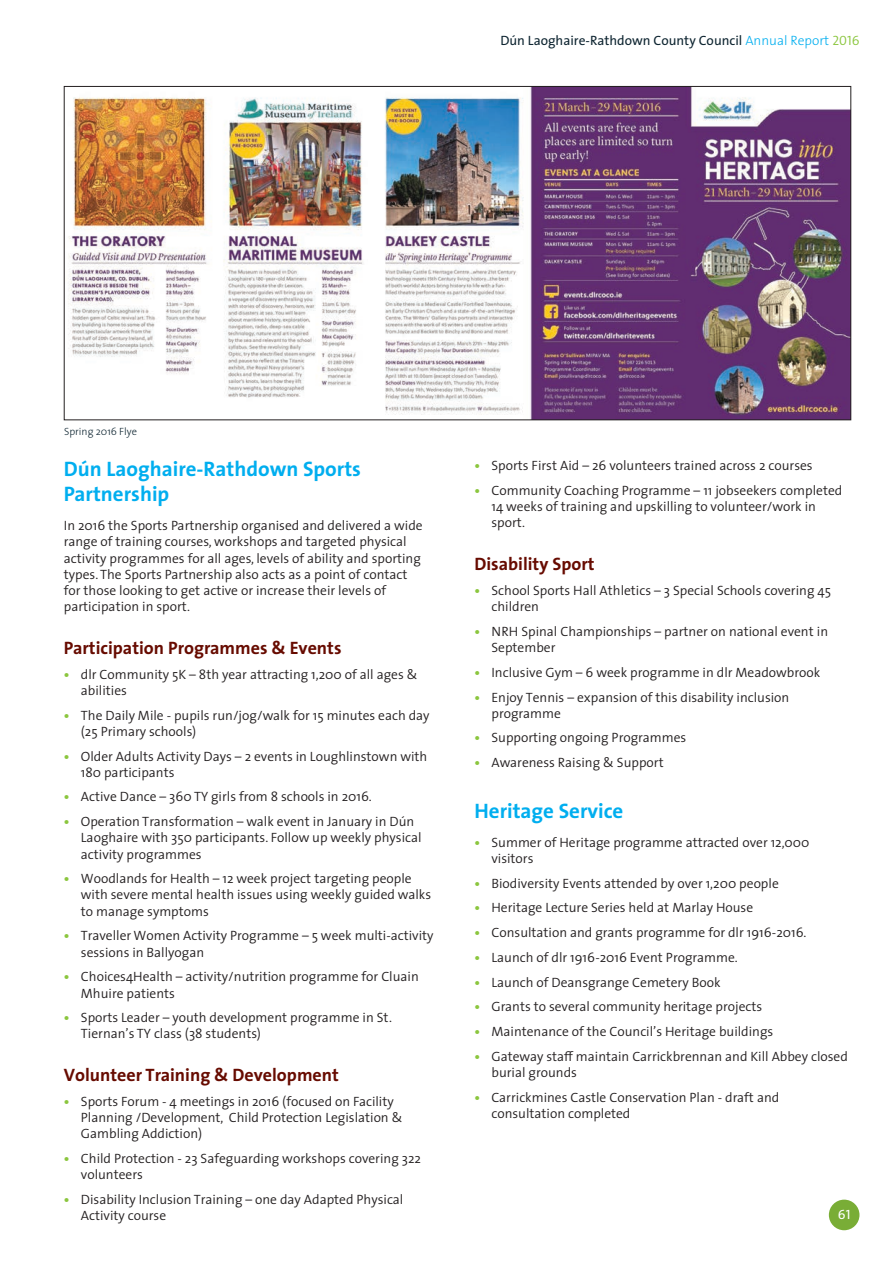
<style>
.page{position:relative;width:894px;height:1264px;background:#fff}
.page>*{position:absolute;margin:0;border:0;box-sizing:border-box;transform-origin:0 0}
.t1{font:700 21px/25.2px "The Sans";color:#00aeef}
.t2{font:700 18px "The Sans";color:#670b00}
.t3{font:300 13.5px/16.2px "The Sans";color:#231f20}
.t4{font:13.5px "The Sans";color:#0e2531}
.t5{font:13.5px "The Sans Regular Caps";color:#fff}
.t6{font:300 10.5px "The Sans";color:#0e2531}
.s1{font-weight:300;color:#00aeef}
.s2{font-family:"The Sans Semi Light Caps";color:#8bc63e}
.s3{font-weight:700;color:#8bc63e}
</style>
<div class="page">
<img style="left:68px;top:88px;width:780px;height:330px">
<div style="left:828px;top:1199px;width:31px;height:31px;background:#79ad36;border-radius:50%"></div>
<p class="t4" style="left:500px;top:29px;width:360px">Dún Laoghaire-Rathdown County Council <span class="s1">Annual Report</span> <span class="s2">2016</span></p>
<p class="t6" style="left:64px;top:423px;width:75px">Spring 2016 Flye</p>
<h1 class="t1" style="left:64px;top:456px;width:298px">Dún Laoghaire-Rathdown Sports<br>Partnership</h1>
<p class="t3" style="left:64px;top:517px;width:360px">In 2016 the Sports Partnership organised and delivered a wide range of training courses, workshops and targeted physical activity programmes for all ages, levels of ability and sporting types. The Sports Partnership also acts as a point of contact for those looking to get active or increase their levels of participation in sport.</p>
<h2 class="t2" style="left:64px;top:633px;width:279px">Participation Programmes &amp; Events</h2>
<p class="t3" style="left:81px;top:665px;width:338px;text-indent:-17px"><span class="s3">•</span> dlr Community 5K – 8th year attracting 1,200 of all ages &amp; abilities</p>
<p class="t3" style="left:81px;top:706px;width:350px;text-indent:-17px"><span class="s3">•</span> The Daily Mile - pupils run/jog/walk for 15 minutes each day (25 Primary schools)</p>
<p class="t3" style="left:81px;top:747px;width:348px;text-indent:-17px"><span class="s3">•</span> Older Adults Activity Days – 2 events in Loughlinstown with<br>180 participants</p>
<p class="t3" style="left:64px;top:788px;width:309px"><span class="s3">•</span> Active Dance – 360 TY girls from 8 schools in 2016.</p>
<p class="t3" style="left:81px;top:813px;width:342px;text-indent:-17px"><span class="s3">•</span> Operation Transformation – walk event in January in Dún<br>Laoghaire with 350 participants. Follow up weekly physical activity programmes</p>
<p class="t3" style="left:81px;top:870px;width:352px;text-indent:-17px"><span class="s3">•</span> Woodlands for Health – 12 week project targeting people with severe mental health issues using weekly guided walks to manage symptoms</p>
<p class="t3" style="left:81px;top:927px;width:354px;text-indent:-17px"><span class="s3">•</span> Traveller Women Activity Programme – 5 week multi-activity sessions in Ballyogan</p>
<p class="t3" style="left:81px;top:968px;width:339px;text-indent:-17px"><span class="s3">•</span> Choices4Health – activity/nutrition programme for Cluain<br>Mhuire patients</p>
<p class="t3" style="left:81px;top:1009px;width:312px;text-indent:-17px"><span class="s3">•</span> Sports Leader – youth development programme in St.<br>Tiernan’s TY class (38 students)</p>
<h2 class="t2" style="left:64px;top:1060px;width:276px">Volunteer Training &amp; Development</h2>
<p class="t3" style="left:81px;top:1093px;width:323px;text-indent:-17px"><span class="s3">•</span> Sports Forum - 4 meetings in 2016 (focused on Facility<br>Planning /Development, Child Protection Legislation &amp;<br>Gambling Addiction)</p>
<p class="t3" style="left:81px;top:1150px;width:341px;text-indent:-17px"><span class="s3">•</span> Child Protection - 23 Safeguarding workshops covering 322 volunteers</p>
<p class="t3" style="left:81px;top:1191px;width:324px;text-indent:-17px"><span class="s3">•</span> Disability Inclusion Training – one day Adapted Physical<br>Activity course</p>
<p class="t3" style="left:474px;top:457px;width:340px"><span class="s3">•</span> Sports First Aid – 26 volunteers trained across 2 courses</p>
<p class="t3" style="left:491px;top:482px;width:352px;text-indent:-17px"><span class="s3">•</span> Community Coaching Programme – 11 jobseekers completed<br>14 weeks of training and upskilling to volunteer/work in sport.</p>
<h2 class="t2" style="left:474px;top:549px;width:122px">Disability Sport</h2>
<p class="t3" style="left:491px;top:582px;width:341px;text-indent:-17px"><span class="s3">•</span> School Sports Hall Athletics – 3 Special Schools covering 45 children</p>
<p class="t3" style="left:491px;top:623px;width:338px;text-indent:-17px"><span class="s3">•</span> NRH Spinal Championships – partner on national event in<br>September</p>
<p class="t3" style="left:474px;top:664px;width:347px"><span class="s3">•</span> Inclusive Gym – 6 week programme in dlr Meadowbrook</p>
<p class="t3" style="left:491px;top:688px;width:299px;text-indent:-17px"><span class="s3">•</span> Enjoy Tennis – expansion of this disability inclusion programme</p>
<p class="t3" style="left:474px;top:729px;width:213px"><span class="s3">•</span> Supporting ongoing Programmes</p>
<p class="t3" style="left:474px;top:754px;width:191px"><span class="s3">•</span> Awareness Raising &amp; Support</p>
<h1 class="t1" style="left:474px;top:797px;width:150px">Heritage Service</h1>
<p class="t3" style="left:491px;top:834px;width:319px;text-indent:-17px"><span class="s3">•</span> Summer of Heritage programme attracted over 12,000 visitors</p>
<p class="t3" style="left:474px;top:874px;width:306px"><span class="s3">•</span> Biodiversity Events attended by over 1,200 people</p>
<p class="t3" style="left:474px;top:899px;width:280px"><span class="s3">•</span> Heritage Lecture Series held at Marlay House</p>
<p class="t3" style="left:474px;top:924px;width:333px"><span class="s3">•</span> Consultation and grants programme for dlr 1916-2016.</p>
<p class="t3" style="left:474px;top:949px;width:265px"><span class="s3">•</span> Launch of dlr 1916-2016 Event Programme.</p>
<p class="t3" style="left:474px;top:973px;width:247px"><span class="s3">•</span> Launch of Deansgrange Cemetery Book</p>
<p class="t3" style="left:474px;top:998px;width:289px"><span class="s3">•</span> Grants to several community heritage projects</p>
<p class="t3" style="left:474px;top:1023px;width:300px"><span class="s3">•</span> Maintenance of the Council’s Heritage buildings</p>
<p class="t3" style="left:491px;top:1047px;width:358px;text-indent:-17px"><span class="s3">•</span> Gateway staff maintain Carrickbrennan and Kill Abbey closed burial grounds</p>
<p class="t3" style="left:491px;top:1088px;width:289px;text-indent:-17px"><span class="s3">•</span> Carrickmines Castle Conservation Plan - draft and consultation completed</p>
<p class="t5" style="left:837px;top:1207px;width:14px">61</p>
</div>
